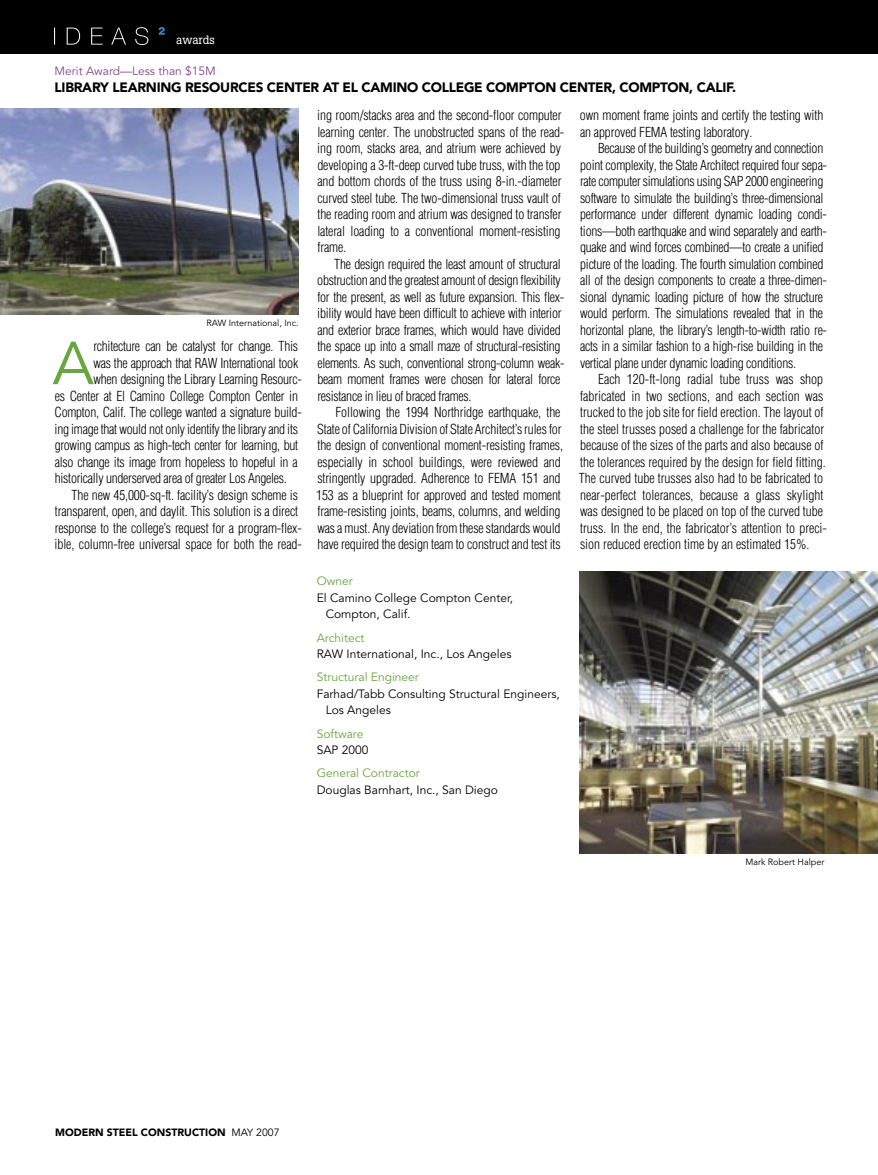
<style>
.page{position:relative;width:878px;height:1175px;background:#fff}
.page>*{position:absolute;margin:0;border:0;box-sizing:border-box;transform-origin:0 0}
.t1{font:60.15px "Avenir LT Std";color:#69a63f}
.t2{font:300 condensed 13.5px/16.5px "Helvetica";letter-spacing:-.01em;color:#000}
.t3{font:900 13.5px "Avenir LT Std";letter-spacing:-.02em;color:#000}
.t4{font:12px/16.5px "Avenir LT Std";color:#000}
.t5{font:12px "Avenir LT Std";color:#69a63f}
.t6{font:12px "Avenir LT Std";color:#83488e}
.t7{font:12px "Boton";color:#fff}
.t8{font:900 10.5px "Avenir LT Std";color:#000}
.t9{font:9px "Avenir LT Std";color:#000}
.s1{font-weight:400}
</style>
<div class="page">
<div style="left:0;top:0;width:878px;height:54px;background:#000"></div>
<svg style="left:54px;top:27px;width:94px;height:18px"></svg>
<svg style="left:158px;top:27px;width:7px;height:8px"></svg>
<img style="left:0;top:108px;width:299px;height:206px">
<img style="left:579px;top:571px;width:299px;height:282px">
<p class="t7" style="left:176px;top:33px;width:40px">awards</p>
<p class="t6" style="left:55px;top:64px;width:163px">Merit Award—Less than $15M</p>
<p class="t3" style="left:55px;top:79px;width:683px">LIBRARY LEARNING RESOURCES CENTER AT EL CAMINO COLLEGE COMPTON CENTER, COMPTON, CALIF.</p>
<p class="t9" style="left:206px;top:318px;width:94px">RAW International, Inc.</p>
<h1 class="t1" style="left:53px;top:329px;width:43px">A</h1>
<p class="t2" style="left:93px;top:338px;width:206px">rchitecture can be catalyst for change. This</p>
<p class="t2" style="left:93px;top:354px;width:206px">was the approach that RAW International took</p>
<p class="t2" style="left:93px;top:371px;width:210px">when designing the Library Learning Resourc-</p>
<p class="t2" style="left:55px;top:387px;width:245px">es Center at El Camino College Compton Center in</p>
<p class="t2" style="left:54px;top:404px;width:249px">Compton, Calif. The college wanted a signature build-</p>
<p class="t2" style="left:55px;top:420px;width:245px">ing image that would not only identify the library and its</p>
<p class="t2" style="left:55px;top:437px;width:245px">growing campus as high-tech center for learning, but</p>
<p class="t2" style="left:55px;top:453px;width:244px">also change its image from hopeless to hopeful in a</p>
<p class="t2" style="left:55px;top:470px;width:233px">historically underserved area of greater Los Angeles.</p>
<p class="t2" style="left:72px;top:486px;width:228px">The new 45,000-sq-ft. facility’s design scheme is</p>
<p class="t2" style="left:55px;top:503px;width:245px">transparent, open, and daylit. This solution is a direct</p>
<p class="t2" style="left:55px;top:519px;width:248px">response to the college’s request for a program-flex-</p>
<p class="t2" style="left:55px;top:536px;width:249px">ible, column-free universal space for both the read-</p>
<p class="t2" style="left:317px;top:107px;width:249px">ing room/stacks area and the second-floor computer learning center. The unobstructed spans of the read&shy;ing room, stacks area, and atrium were achieved by developing a 3-ft-deep curved tube truss, with the top and bottom chords of the truss using 8-in.-diameter curved steel tube. The two-dimensional truss vault of the reading room and atrium was designed to transfer lateral loading to a conventional moment-resisting frame.</p>
<p class="t2" style="left:317px;top:255px;width:249px;text-indent:17px">The design required the least amount of structural obstruction and the greatest amount of design flexibility for the present, as well as future expansion. This flex&shy;ibility would have been difficult to achieve with interior and exterior brace frames, which would have divided the space up into a small maze of structural-resisting elements. As such, conventional strong-column weak&shy;beam moment frames were chosen for lateral force resistance in lieu of braced frames.</p>
<p class="t2" style="left:316px;top:404px;width:248px;text-indent:19px">Following the 1994 Northridge earthquake, the State of California Division of State Architect’s rules for the design of conventional moment-resisting frames, especially in school buildings, were reviewed and stringently upgraded. Adherence to FEMA 151 and 153 as a blueprint for approved and tested moment frame-resisting joints, beams, columns, and welding was a must. Any deviation from these standards would have required the design team to construct and test its</p>
<p class="t5" style="left:317px;top:574px;width:38px">Owner</p>
<p class="t4" style="left:326px;top:590px;width:189px;text-indent:-9px">El Camino College Compton Center,<br>Compton, Calif.</p>
<p class="t5" style="left:317px;top:630px;width:49px">Architect</p>
<p class="t4" style="left:317px;top:646px;width:196px">RAW International, Inc., Los Angeles</p>
<p class="t5" style="left:317px;top:670px;width:104px">Structural Engineer</p>
<p class="t4" style="left:326px;top:686px;width:236px;text-indent:-9px">Farhad/Tabb Consulting Structural Engineers,<br>Los Angeles</p>
<p class="t5" style="left:317px;top:726px;width:48px">Software</p>
<p class="t4" style="left:317px;top:742px;width:53px">SAP 2000</p>
<p class="t5" style="left:317px;top:766px;width:105px">General Contractor</p>
<p class="t4" style="left:317px;top:782px;width:183px">Douglas Barnhart, Inc., San Diego</p>
<p class="t2" style="left:580px;top:107px;width:245px">own moment frame joints and certify the testing with an approved FEMA testing laboratory.</p>
<p class="t2" style="left:580px;top:140px;width:248px;text-indent:18px">Because of the building’s geometry and connection point complexity, the State Architect required four sepa&shy;rate computer simulations using SAP 2000 engineering software to simulate the building’s three-dimensional performance under different dynamic loading condi&shy;tions—both earthquake and wind separately and earth&shy;quake and wind forces combined—to create a unified picture of the loading. The fourth simulation combined all of the design components to create a three-dimen&shy;sional dynamic loading picture of how the structure would perform. The simulations revealed that in the horizontal plane, the library’s length-to-width ratio re&shy;acts in a similar fashion to a high-rise building in the vertical plane under dynamic loading conditions.</p>
<p class="t2" style="left:579px;top:371px;width:250px;text-indent:19px">Each 120-ft-long radial tube truss was shop fabricated in two sections, and each section was trucked to the job site for field erection. The layout of the steel trusses posed a challenge for the fabricator because of the sizes of the parts and also because of the tolerances required by the design for field fitting.<br>The curved tube trusses also had to be fabricated to near-perfect tolerances, because a glass skylight was designed to be placed on top of the curved tube truss. In the end, the fabricator’s attention to preci&shy;sion reduced erection time by an estimated 15%.</p>
<p class="t9" style="left:745px;top:857px;width:80px">Mark Robert Halper</p>
<p class="t8" style="left:55px;top:1125px;width:226px">MODERN STEEL CONSTRUCTION <span class="s1">MAY 2007</span></p>
</div>
